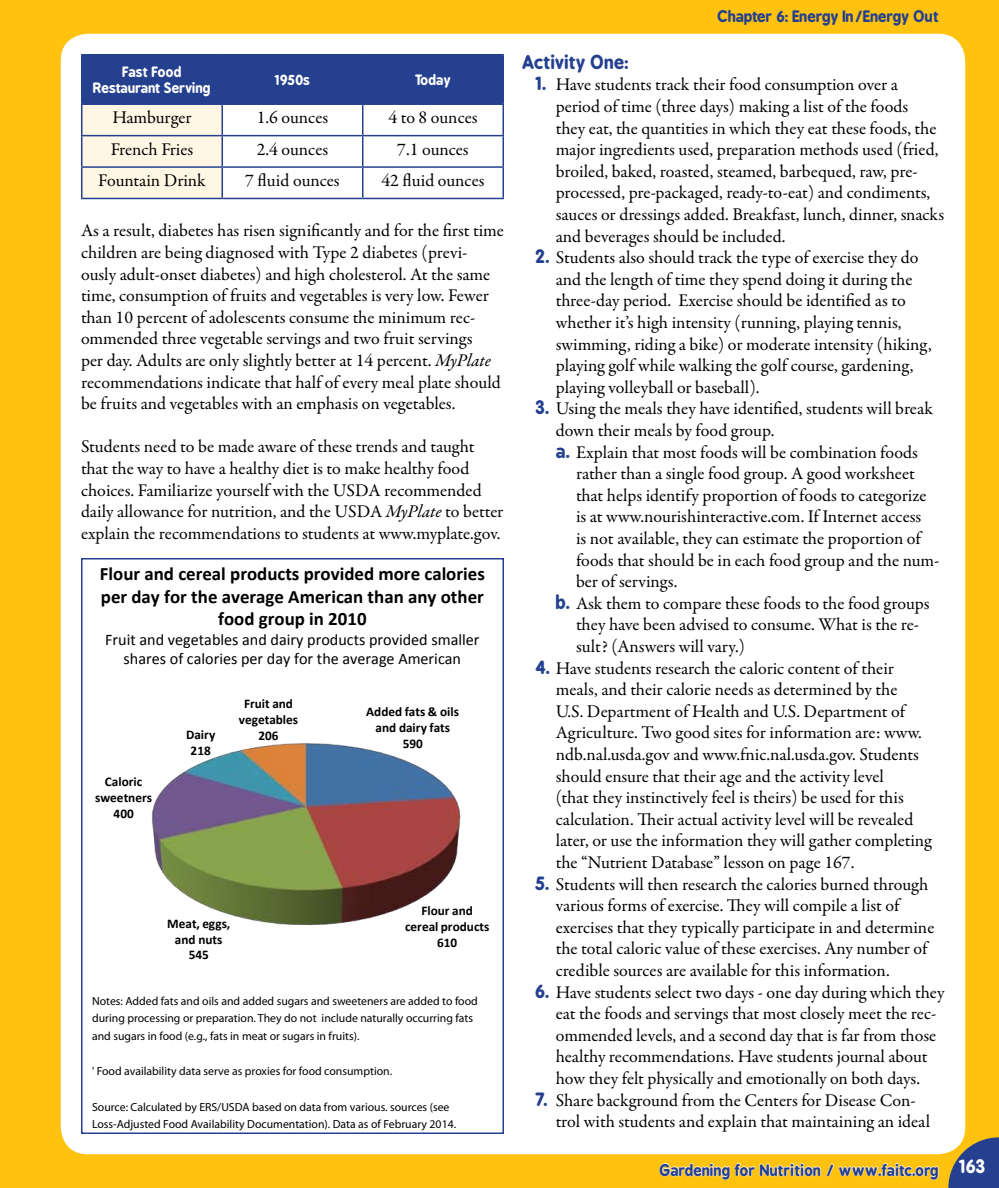
<style>
.page{position:relative;width:999px;height:1188px;background:#ffc20e}
.page>*{position:absolute;margin:0;border:0;box-sizing:border-box;transform-origin:0 0}
.t1{font:700 18.9px/22.6px "Calibri";color:#000;text-align:center}
.t2{font:18px/21.6px "Garamond Premr Pro";color:#000}
.t3{font:700 18px "B Preplay";color:#25408f}
.t4{font:16.2px/19.4px "Calibri";color:#000;text-align:center}
.t5{font:700 15px "B Preplay";color:#25408f}
.t6{font:700 13.5px/16.2px "B Preplay";color:#fff;text-align:center}
.t7{font:700 13.2px/15.9px "Calibri";color:#000;text-align:center}
.t8{font:11.7px/17.7px "Myriad Pro";color:#000}
.s1{font-style:italic}
.s2{font-family:"B Preplay";font-weight:700;color:#25408f}
</style>
<div class="page">
<div style="left:61px;top:34px;width:904px;height:1120px;background:#fff;border-radius:27px"></div>
<svg style="left:948px;top:1137px;width:51px;height:51px"></svg>
<svg style="left:659px;top:1163px;width:162px;height:17px"></svg>
<svg style="left:827px;top:1163px;width:112px;height:17px"></svg>
<svg style="left:82px;top:56px;width:420px;height:142px"></svg>
<hr style="left:81px;top:54px;width:141px;height:2px;background:#25408f">
<hr style="left:81px;top:56px;width:1px;height:47px;background:#25408f">
<hr style="left:222px;top:54px;width:141px;height:2px;background:#25408f">
<hr style="left:222px;top:56px;width:1px;height:47px;background:#25408f">
<hr style="left:363px;top:54px;width:141px;height:2px;background:#25408f">
<hr style="left:362px;top:56px;width:1px;height:47px;background:#25408f">
<hr style="left:502px;top:56px;width:2px;height:47px;background:#25408f">
<hr style="left:81px;top:103px;width:141px;height:2px;background:#25408f">
<hr style="left:81px;top:105px;width:1px;height:30px;background:#25408f">
<hr style="left:222px;top:103px;width:141px;height:2px;background:#25408f">
<hr style="left:222px;top:105px;width:1px;height:30px;background:#25408f">
<hr style="left:363px;top:103px;width:141px;height:2px;background:#25408f">
<hr style="left:362px;top:105px;width:1px;height:30px;background:#25408f">
<hr style="left:502px;top:105px;width:2px;height:30px;background:#25408f">
<hr style="left:81px;top:135px;width:141px;height:1px;background:#25408f">
<hr style="left:81px;top:136px;width:1px;height:30px;background:#25408f">
<hr style="left:222px;top:135px;width:141px;height:1px;background:#25408f">
<hr style="left:222px;top:136px;width:1px;height:30px;background:#25408f">
<hr style="left:363px;top:135px;width:141px;height:1px;background:#25408f">
<hr style="left:362px;top:136px;width:1px;height:30px;background:#25408f">
<hr style="left:502px;top:136px;width:2px;height:30px;background:#25408f">
<hr style="left:81px;top:166px;width:141px;height:2px;background:#25408f">
<hr style="left:81px;top:168px;width:1px;height:30px;background:#25408f">
<hr style="left:222px;top:166px;width:141px;height:2px;background:#25408f">
<hr style="left:222px;top:168px;width:1px;height:30px;background:#25408f">
<hr style="left:363px;top:166px;width:141px;height:2px;background:#25408f">
<hr style="left:362px;top:168px;width:1px;height:30px;background:#25408f">
<hr style="left:502px;top:168px;width:2px;height:30px;background:#25408f">
<hr style="left:81px;top:198px;width:141px;height:1px;background:#25408f">
<hr style="left:222px;top:198px;width:141px;height:1px;background:#25408f">
<hr style="left:363px;top:198px;width:141px;height:1px;background:#25408f">
<img style="left:151px;top:743px;width:310px;height:183px">
<div style="left:81px;top:558px;width:423px;height:576px;border:2px solid #25408f"></div>
<p class="t6" style="left:93px;top:64px;width:119px">Fast Food<br>Restaurant Serving</p>
<p class="t6" style="left:275px;top:72px;width:37px">1950s</p>
<p class="t6" style="left:415px;top:72px;width:37px">Today</p>
<p class="t2" style="left:112px;top:107px;width:81px">Hamburger</p>
<p class="t2" style="left:257px;top:107px;width:73px">1.6 ounces</p>
<p class="t2" style="left:388px;top:107px;width:91px">4 to 8 ounces</p>
<p class="t2" style="left:111px;top:139px;width:84px">French Fries</p>
<p class="t2" style="left:257px;top:139px;width:73px">2.4 ounces</p>
<p class="t2" style="left:397px;top:139px;width:73px">7.1 ounces</p>
<p class="t2" style="left:98px;top:170px;width:109px">Fountain Drink</p>
<p class="t2" style="left:245px;top:170px;width:96px">7 fluid ounces</p>
<p class="t2" style="left:381px;top:170px;width:105px">42 fluid ounces</p>
<p class="t2" style="left:81px;top:220px;width:424px">As a result, diabetes has risen significantly and for the first time children are being diagnosed with Type 2 diabetes (previ&shy;ously adult-onset diabetes) and high cholesterol. At the same time, consumption of fruits and vegetables is very low. Fewer than 10 percent of adolescents consume the minimum rec&shy;ommended three vegetable servings and two fruit servings<br>per day. Adults are only slightly better at 14 percent. <span class="s1">MyPlate </span>recommendations indicate that half of every meal plate should be fruits and vegetables with an emphasis on vegetables.</p>
<p class="t2" style="left:81px;top:436px;width:424px">Students need to be made aware of these trends and taught that the way to have a healthy diet is to make healthy food choices. Familiarize yourself with the USDA recommended daily allowance for nutrition, and the USDA <span class="s1">MyPlate</span> to better explain the recommendations to students at www.myplate.gov.</p>
<p class="t1" style="left:100px;top:562px;width:387px">Flour and cereal products provided more calories per day for the average American than any other food group in 2010</p>
<p class="t4" style="left:105px;top:629px;width:376px">Fruit and vegetables and dairy products provided smaller shares of calories per day for the average American</p>
<p class="t7" style="left:95px;top:774px;width:58px">Caloric sweetners<br>400</p>
<p class="t7" style="left:186px;top:726px;width:31px">Dairy<br>218</p>
<p class="t7" style="left:239px;top:695px;width:61px">Fruit and vegetables<br>206</p>
<p class="t7" style="left:366px;top:704px;width:94px">Added fats &amp; oils and dairy fats<br>590</p>
<p class="t7" style="left:167px;top:915px;width:65px">Meat, eggs, and nuts<br>545</p>
<p class="t7" style="left:405px;top:902px;width:86px">Flour and cereal products<br>610</p>
<p class="t8" style="left:92px;top:992px;width:387px">Notes: Added fats and oils and added sugars and sweeteners are added to food during processing or preparation. They do not include naturally occurring fats and sugars in food (e.g., fats in meat or sugars in fruits).</p>
<p class="t8" style="left:92px;top:1062px;width:302px">' Food availability data serve as proxies for food consumption.</p>
<p class="t8" style="left:92px;top:1098px;width:366px">Source: Calculated by ERS/USDA based on data from various. sources (see<br>Loss-Adjusted Food Availability Documentation). Data as of February 2014.</p>
<p class="t5" style="left:717px;top:7px;width:223px">Chapter 6: Energy In/Energy Out</p>
<p class="t3" style="left:522px;top:51px;width:108px">Activity One:</p>
<p class="t2" style="left:556px;top:74px;width:390px;text-indent:-20px"><span class="s2">1.</span> Have students track their food consumption over a period of time (three days) making a list of the foods<br>they eat, the quantities in which they eat these foods, the major ingredients used, preparation methods used (fried, broiled, baked, roasted, steamed, barbequed, raw, pre&shy;processed, pre-packaged, ready-to-eat) and condiments, sauces or dressings added. Breakfast, lunch, dinner, snacks and beverages should be included.</p>
<p class="t2" style="left:556px;top:247px;width:378px;text-indent:-20px"><span class="s2">2.</span> Students also should track the type of exercise they do and the length of time they spend doing it during the three-day period. Exercise should be identified as to whether it’s high intensity (running, playing tennis, swimming, riding a bike) or moderate intensity (hiking, playing golf while walking the golf course, gardening, playing volleyball or baseball).</p>
<p class="t2" style="left:536px;top:398px;width:399px"><span class="s2">3.</span> Using the meals they have identified, students will break</p>
<p class="t2" style="left:556px;top:420px;width:220px">down their meals by food group.</p>
<p class="t2" style="left:556px;top:442px;width:364px"><span class="s2">a.</span> Explain that most foods will be combination foods</p>
<p class="t2" style="left:576px;top:463px;width:341px">rather than a single food group. A good worksheet</p>
<p class="t2" style="left:576px;top:485px;width:352px">that helps identify proportion of foods to categorize</p>
<p class="t2" style="left:576px;top:506px;width:347px">is at www.nourishinteractive.com. If Internet access</p>
<p class="t2" style="left:576px;top:528px;width:346px">is not available, they can estimate the proportion of</p>
<p class="t2" style="left:576px;top:550px;width:365px">foods that should be in each food group and the num-</p>
<p class="t2" style="left:576px;top:571px;width:103px">ber of servings.</p>
<p class="t2" style="left:556px;top:593px;width:375px"><span class="s2">b.</span> Ask them to compare these foods to the food groups</p>
<p class="t2" style="left:576px;top:614px;width:345px">they have been advised to consume. What is the re-</p>
<p class="t2" style="left:576px;top:636px;width:170px">sult? (Answers will vary.)</p>
<p class="t2" style="left:556px;top:658px;width:377px;text-indent:-20px"><span class="s2">4.</span> Have students research the caloric content of their meals, and their calorie needs as determined by the<br>U.S. Department of Health and U.S. Department of Agriculture. Two good sites for information are: www. ndb.nal.usda.gov and www.fnic.nal.usda.gov. Students should ensure that their age and the activity level<br>(that they instinctively feel is theirs) be used for this calculation. Their actual activity level will be revealed later, or use the information they will gather completing the “Nutrient Database” lesson on page 167.</p>
<p class="t2" style="left:556px;top:874px;width:380px;text-indent:-20px"><span class="s2">5.</span> Students will then research the calories burned through various forms of exercise. They will compile a list of exercises that they typically participate in and determine the total caloric value of these exercises. Any number of credible sources are available for this information.</p>
<p class="t2" style="left:556px;top:982px;width:390px;text-indent:-20px"><span class="s2">6.</span> Have students select two days - one day during which they eat the foods and servings that most closely meet the rec&shy;ommended levels, and a second day that is far from those healthy recommendations. Have students journal about how they felt physically and emotionally on both days.</p>
<p class="t2" style="left:556px;top:1090px;width:376px;text-indent:-20px"><span class="s2">7.</span> Share background from the Centers for Disease Con&shy;trol with students and explain that maintaining an ideal</p>
<p class="t5" style="left:660px;top:1161px;width:327px">Gardening for Nutrition / www.faitc.org <sup>163</sup></p>
</div>
